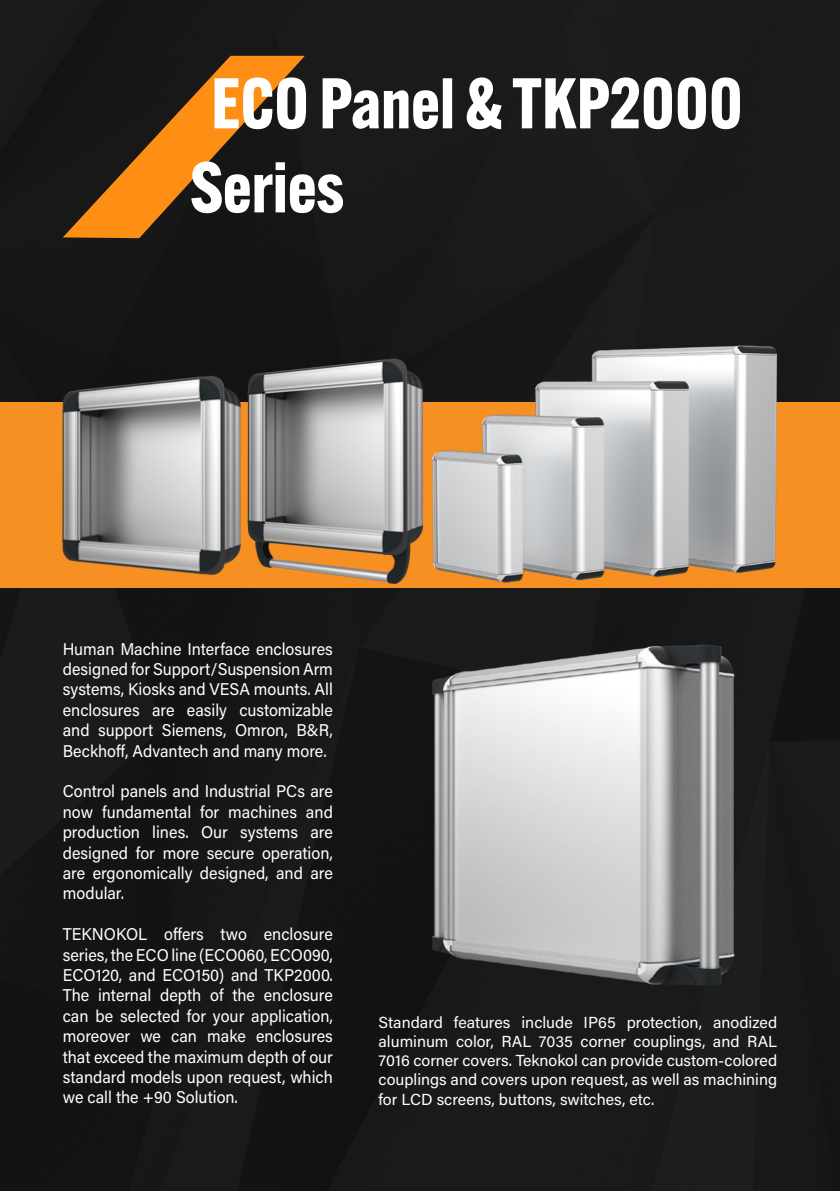
<style>
.page{position:relative;width:840px;height:1191px;background:#fff}
.page>*{position:absolute;margin:0;border:0;box-sizing:border-box;transform-origin:0 0}
.t1{font:700 70px/84px "Alternate Gothic ATF";color:#fff}
.t2{font:17px/20.4px "Acumin Pro";color:#fff;text-align:justify;scale:.95 1}
.t3{font:16px/19.2px "Acumin Pro";color:#fff;text-align:justify}
</style>
<div class="page">
<div style="left:0;top:0;width:839px;height:1191px;background:#191919"></div>
<div style="left:0;top:403px;width:839px;height:185px;background:#f79022"></div>
<svg style="left:63px;top:56px;width:242px;height:182px;background:#5f3c15"></svg>
<img style="left:242px;top:343px;width:535px;height:242px">
<img style="left:50px;top:370px;width:192px;height:205px">
<img style="left:381px;top:642px;width:395px;height:349px">
<h1 class="t1" style="left:190px;top:61px;width:553px">ECO Panel &amp; TKP2000<br>Series</h1>
<p class="t2" style="left:63px;top:637px;width:286px">Human Machine Interface enclosures designed for Support/Suspension Arm systems, Kiosks and VESA mounts. All enclosures are easily customizable and support Siemens, Omron, B&amp;R, Beckhoff, Advantech and many more.</p>
<p class="t2" style="left:63px;top:780px;width:286px">Control panels and Industrial PCs are now fundamental for machines and production lines. Our systems are designed for more secure operation, are ergonomically designed, and are modular.</p>
<p class="t2" style="left:63px;top:923px;width:286px">TEKNOKOL offers two enclosure series, the ECO line (ECO060, ECO090, ECO120, and ECO150) and TKP2000.<br>The internal depth of the enclosure can be selected for your application, moreover we can make enclosures that exceed the maximum depth of our standard models upon request, which we call the +90 Solution.</p>
<p class="t3" style="left:378px;top:1012px;width:400px">Standard features include IP65 protection, anodized aluminum color, RAL 7035 corner couplings, and RAL 7016 corner covers. Teknokol can provide custom-colored couplings and covers upon request, as well as machining for LCD screens, buttons, switches, etc.</p>
</div>
